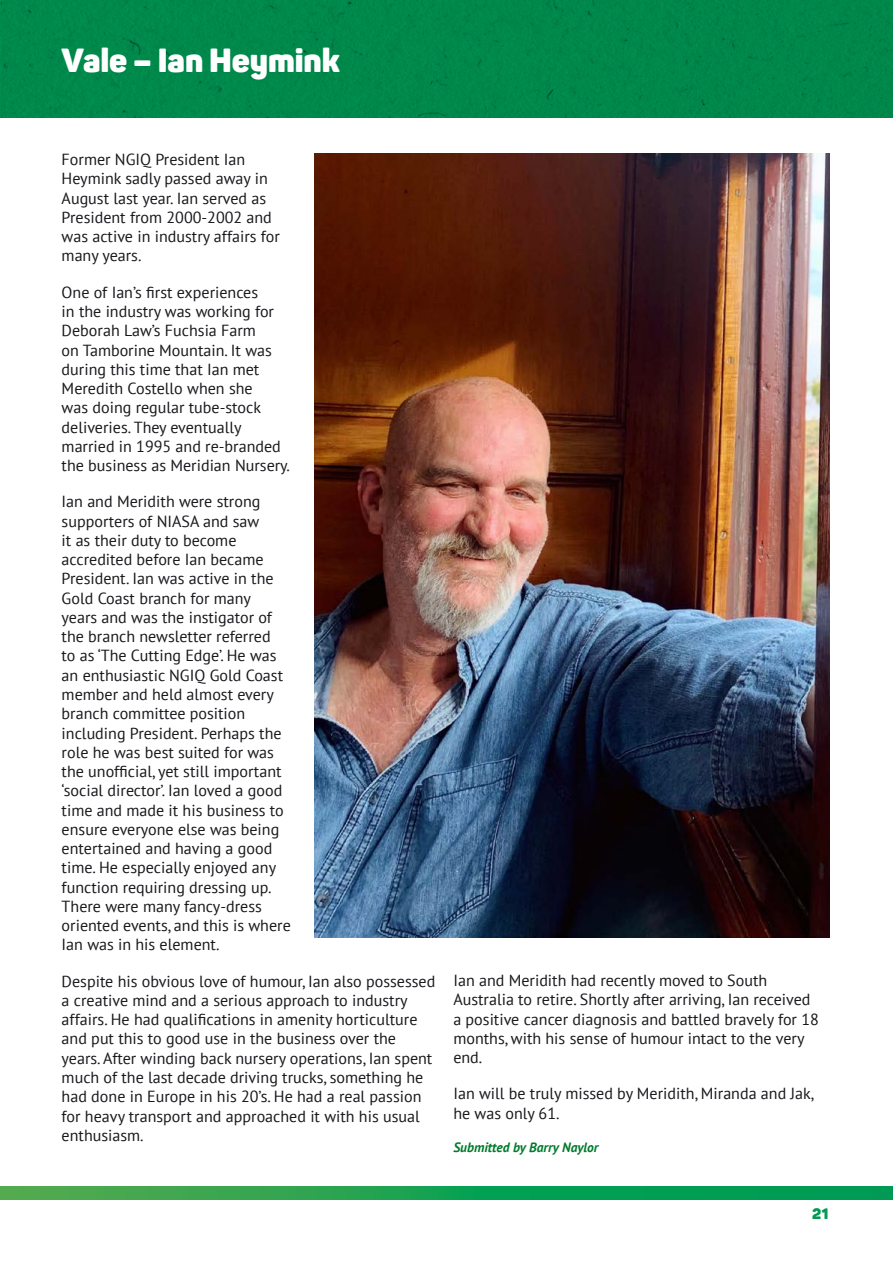
<style>
.page{position:relative;width:893px;height:1263px;background:#fff}
.page>*{position:absolute;margin:0;border:0;box-sizing:border-box;transform-origin:0 0}
.t1{font:900 33px "Panton";letter-spacing:-.005em;color:#fff}
.t2{font:16.05px/19.2px "PT Sans";color:#1a171c}
.t3{font:900 15px "Panton";color:#009a54}
.t4{font:italic 700 13.5px "PT Sans";color:#007b2c}
</style>
<div class="page">
<svg style="left:0;top:1186px;width:893px;height:13px;background:#1ca151"></svg>
<div style="left:0;top:0;width:893px;height:118px;background:#00884a"></div>
<img style="left:315px;top:153px;width:514px;height:785px">
<h1 class="t1" style="left:62px;top:39px;width:280px">Vale – Ian Heymink</h1>
<p class="t2" style="left:62px;top:149px;width:220px">Former NGIQ President Ian<br>Heymink sadly passed away in<br>August last year. Ian served as<br>President from 2000-2002 and was active in industry affairs for many years.</p>
<p class="t2" style="left:62px;top:282px;width:230px">One of Ian’s first experiences<br>in the industry was working for<br>Deborah Law’s Fuchsia Farm<br>on Tamborine Mountain. It was during this time that Ian met<br>Meredith Costello when she<br>was doing regular tube-stock deliveries. They eventually married in 1995 and re-branded the business as Meridian Nursery.</p>
<p class="t2" style="left:62px;top:492px;width:231px">Ian and Meridith were strong supporters of NIASA and saw<br>it as their duty to become accredited before Ian became<br>President. Ian was active in the<br>Gold Coast branch for many<br>years and was the instigator of the branch newsletter referred<br>to as ‘The Cutting Edge’. He was an enthusiastic NGIQ Gold Coast member and held almost every branch committee position including President. Perhaps the role he was best suited for was the unofficial, yet still important ‘social director’. Ian loved a good time and made it his business to ensure everyone else was being entertained and having a good time. He especially enjoyed any function requiring dressing up.<br>There were many fancy-dress oriented events, and this is where<br>Ian was in his element.</p>
<p class="t2" style="left:62px;top:971px;width:375px">Despite his obvious love of humour, Ian also possessed a creative mind and a serious approach to industry affairs. He had qualifications in amenity horticulture and put this to good use in the business over the years. After winding back nursery operations, Ian spent much of the last decade driving trucks, something he had done in Europe in his 20’s. He had a real passion for heavy transport and approached it with his usual enthusiasm.</p>
<p class="t2" style="left:453px;top:970px;width:367px">Ian and Meridith had recently moved to South Australia to retire. Shortly after arriving, Ian received a positive cancer diagnosis and battled bravely for 18 months, with his sense of humour intact to the very end.</p>
<p class="t2" style="left:453px;top:1084px;width:362px">Ian will be truly missed by Meridith, Miranda and Jak, he was only 61.</p>
<p class="t4" style="left:453px;top:1138px;width:147px">Submitted by Barry Naylor</p>
<p class="t3" style="left:812px;top:1204px;width:18px">21</p>
</div>
